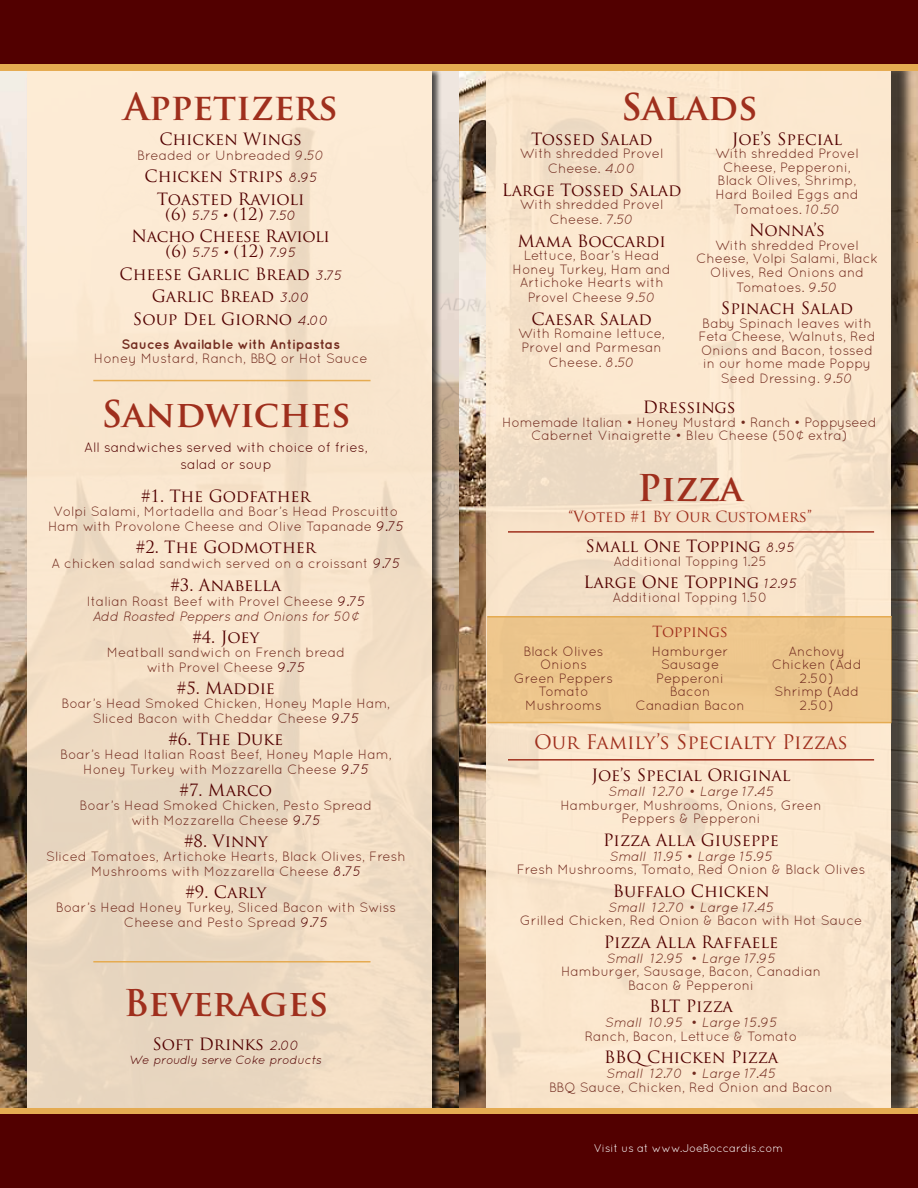
<style>
.page{position:relative;width:918px;height:1188px;background:#fff}
.page>*{position:absolute;margin:0;border:0;box-sizing:border-box;transform-origin:0 0}
.t1{font:700 36.3px "Trajan Pro";color:#9f2f1d}
.t2{font:700 36px "Trajan Pro";color:#9f2f1d}
.t3{font:19.5px "Trajan Pro";color:#9f2f1d}
.t4{font:16.5px/22.5px "Trajan Pro";color:#520000;text-align:center}
.t5{font:16.5px "Trajan Pro";letter-spacing:-.02em;color:#520000}
.t6{font:15px "Trajan Pro";letter-spacing:-.01em;color:#9f2f1d}
.t7{font:13.65px/16.5px "Quicksand";color:#520000;text-align:center}
.t8{font:13.5px/13.5px "Quicksand";color:#722b1f;text-align:center}
.t9{font:italic 13.5px "Quicksand";letter-spacing:-.015em;color:#520000}
.t10{font:700 13.5px "Quicksand";color:#722b1f}
.t11{font:italic 12px "Quicksand";color:#520000}
.t12{font:11.25px "Quicksand";color:#fff}
.s1{font-style:italic}
.s2{font-family:"Quicksand";font-style:italic;font-size:13.5px}
.s3{font-family:"Trajan Pro";font-style:normal;font-size:16.5px}
.s4{font-style:italic;font-size:13.65px;color:#520000}
</style>
<div class="page">
<img style="left:0;top:71px;width:918px;height:1037px">
<div style="left:493px;top:60px;width:421px;height:1059px;background:#000;opacity:.75"></div>
<div style="left:486px;top:68px;width:405px;height:1043px;background:#ffecd4"></div>
<img style="left:442px;top:123px;width:59px;height:807px">
<div style="left:26px;top:67px;width:416px;height:1051px;background:#000;opacity:.75"></div>
<div style="left:27px;top:68px;width:405px;height:1040px;background:linear-gradient(to right,#f3e0c9,#f6e3cb)"></div>
<div style="left:487px;top:616px;width:404px;height:106px;background:#edc68c"></div>
<div style="left:0;top:0;width:918px;height:65px;background:#520000"></div>
<div style="left:0;top:1108px;width:918px;height:6px;background:#e5ab51"></div>
<div style="left:0;top:65px;width:918px;height:6px;background:#e5ab51"></div>
<div style="left:0;top:1114px;width:918px;height:74px;background:#520000"></div>
<hr style="left:508px;top:759px;width:366px;height:2px;background:#9f2f1d">
<hr style="left:508px;top:531px;width:366px;height:2px;background:#9f2f1d">
<hr style="left:487px;top:722px;width:404px;height:1px;background:#e5ab51">
<hr style="left:487px;top:616px;width:404px;height:2px;background:#e5ab51">
<hr style="left:93px;top:961px;width:278px;height:2px;background:#e5ab51">
<hr style="left:93px;top:380px;width:278px;height:1px;background:#e5ab51">
<h1 class="t1" style="left:124px;top:85px;width:216px">Appetizers</h1>
<p class="t4" style="left:159px;top:128px;width:144px">Chicken Wings</p>
<p class="t8" style="left:137px;top:148px;width:189px">Breaded or Unbreaded <span class="s1">9.50</span></p>
<p class="t4" style="left:144px;top:165px;width:174px">Chicken Strips <span class="s2">8.95<br></span>Toasted Ravioli</p>
<p class="t9" style="left:165px;top:207px;width:133px"><span class="s3">(6)</span> 5.75 • <span class="s3">(12)</span> 7.50</p>
<p class="t5" style="left:132px;top:226px;width:200px">Nacho Cheese Ravioli</p>
<p class="t9" style="left:166px;top:245px;width:132px"><span class="s3">(6)</span> 5.75 • <span class="s3">(12)</span> 7.95</p>
<p class="t4" style="left:119px;top:263px;width:224px">Cheese Garlic Bread <span class="s2">3.75<br></span>Garlic Bread <span class="s2">3.00<br></span>Soup Del Giorno <span class="s2">4.00</span></p>
<p class="t10" style="left:121px;top:336px;width:220px">Sauces Available with Antipastas</p>
<p class="t8" style="left:94px;top:351px;width:275px">Honey Mustard, Ranch, BBQ or Hot Sauce</p>
<h2 class="t2" style="left:101px;top:391px;width:251px">Sandwiches</h2>
<p class="t7" style="left:84px;top:439px;width:285px">All sandwiches served with choice of fries, salad or soup</p>
<p class="t5" style="left:141px;top:486px;width:171px">#1. The Godfather</p>
<p class="t8" style="left:48px;top:503px;width:357px;line-height:15px">Volpi Salami, Mortadella and Boar’s Head Proscuitto<br>Ham with Provolone Cheese and Olive Tapanade <span class="s4">9.75</span></p>
<p class="t4" style="left:136px;top:536px;width:181px">#2. The Godmother</p>
<p class="t8" style="left:52px;top:557px;width:350px">A chicken salad sandwich served on a croissant <span class="s4">9.75</span></p>
<p class="t4" style="left:171px;top:573px;width:112px">#3. Anabella</p>
<p class="t8" style="left:87px;top:593px;width:280px;line-height:15px">Italian Roast Beef with Provel Cheese <span class="s4">9.75<br></span><span class="s1">Add Roasted Peppers and Onions for 50¢</span></p>
<p class="t4" style="left:192px;top:626px;width:68px">#4. Joey</p>
<p class="t8" style="left:107px;top:644px;width:240px;line-height:15px">Meatball sandwich on French bread with Provel Cheese <span class="s4">9.75</span></p>
<p class="t4" style="left:177px;top:677px;width:99px">#5. Maddie</p>
<p class="t8" style="left:61px;top:695px;width:330px;line-height:15px">Boar’s Head Smoked Chicken, Honey Maple Ham,<br>Sliced Bacon with Cheddar Cheese <span class="s4">9.75</span></p>
<p class="t4" style="left:169px;top:728px;width:116px">#6. The Duke</p>
<p class="t8" style="left:60px;top:746px;width:333px;line-height:15px">Boar’s Head Italian Roast Beef, Honey Maple Ham,<br>Honey Turkey with Mozzarella Cheese <span class="s4">9.75</span></p>
<p class="t4" style="left:180px;top:779px;width:94px">#7. Marco</p>
<p class="t8" style="left:80px;top:797px;width:294px;line-height:15px">Boar’s Head Smoked Chicken, Pesto Spread with Mozzarella Cheese <span class="s4">9.75</span></p>
<p class="t4" style="left:184px;top:830px;width:85px">#8. Vinny</p>
<p class="t8" style="left:46px;top:848px;width:361px;line-height:15px">Sliced Tomatoes, Artichoke Hearts, Black Olives, Fresh<br>Mushrooms with Mozzarella Cheese <span class="s4">8.75</span></p>
<p class="t4" style="left:186px;top:881px;width:82px">#9. Carly</p>
<p class="t8" style="left:56px;top:899px;width:342px;line-height:15px">Boar’s Head Honey Turkey, Sliced Bacon with Swiss<br>Cheese and Pesto Spread <span class="s4">9.75</span></p>
<h2 class="t2" style="left:124px;top:981px;width:206px">Beverages</h2>
<p class="t4" style="left:152px;top:1033px;width:149px">Soft Drinks <span class="s2">2.00</span></p>
<p class="t11" style="left:130px;top:1053px;width:193px">We proudly serve Coke products</p>
<h2 class="t2" style="left:621px;top:85px;width:138px">Salads</h2>
<p class="t4" style="left:531px;top:128px;width:123px">Tossed Salad</p>
<p class="t8" style="left:520px;top:146px;width:145px;line-height:15px">With shredded Provel<br>Cheese. <span class="s1">4.00</span></p>
<p class="t4" style="left:502px;top:179px;width:181px">Large Tossed Salad</p>
<p class="t8" style="left:520px;top:197px;width:145px;line-height:15px">With shredded Provel<br>Cheese. <span class="s1">7.50</span></p>
<p class="t4" style="left:517px;top:230px;width:150px">Mama Boccardi</p>
<p class="t8" style="left:513px;top:249px;width:160px">Lettuce, Boar’s Head<br>Honey Turkey, Ham and<br>Artichoke Hearts with</p>
<p class="t8" style="left:528px;top:291px;width:130px">Provel Cheese <span class="s1">9.50</span></p>
<p class="t4" style="left:532px;top:308px;width:122px">Caesar Salad</p>
<p class="t8" style="left:518px;top:327px;width:148px;text-align:left">With Romaine lettuce,<br>Provel and Parmesan</p>
<p class="t8" style="left:549px;top:355px;width:88px">Cheese. <span class="s1">8.50</span></p>
<p class="t4" style="left:732px;top:128px;width:112px">Joe’s Special</p>
<p class="t8" style="left:715px;top:147px;width:145px">With shredded Provel<br>Cheese, Pepperoni,<br>Black Olives, Shrimp,<br>Hard Boiled Eggs and</p>
<p class="t8" style="left:734px;top:202px;width:108px">Tomatoes. <span class="s1">10.50</span></p>
<p class="t4" style="left:749px;top:219px;width:77px">Nonna’s</p>
<p class="t8" style="left:696px;top:238px;width:183px">With shredded Provel<br>Cheese, Volpi Salami, Black<br>Olives, Red Onions and</p>
<p class="t8" style="left:736px;top:280px;width:103px">Tomatoes. <span class="s1">9.50</span></p>
<p class="t4" style="left:721px;top:297px;width:134px">Spinach Salad</p>
<p class="t8" style="left:699px;top:316px;width:179px">Baby Spinach leaves with<br>Feta Cheese, Walnuts, Red<br>Onions and Bacon, tossed in our home made Poppy</p>
<p class="t8" style="left:721px;top:372px;width:134px">Seed Dressing. <span class="s1">9.50</span></p>
<p class="t4" style="left:643px;top:396px;width:94px">Dressings</p>
<p class="t8" style="left:502px;top:415px;width:376px">Homemade Italian • Honey Mustard • Ranch • Poppyseed<br>Cabernet Vinaigrette • Bleu Cheese (50¢ extra)</p>
<h2 class="t2" style="left:637px;top:466px;width:107px">Pizza</h2>
<p class="t6" style="left:568px;top:507px;width:245px">“Voted #1 By Our Customers”</p>
<p class="t4" style="left:586px;top:535px;width:211px">Small One Topping <span class="s2">8.95</span></p>
<p class="t8" style="left:613px;top:554px;width:155px">Additional Topping 1.25</p>
<p class="t4" style="left:583px;top:571px;width:215px">Large One Topping <span class="s2">12.95</span></p>
<p class="t8" style="left:613px;top:590px;width:157px">Additional Topping 1.50</p>
<p class="t6" style="left:652px;top:622px;width:77px">Toppings</p>
<p class="t8" style="left:514px;top:644px;width:101px">Black Olives<br>Onions<br>Green Peppers<br>Tomato<br>Mushrooms</p>
<p class="t8" style="left:636px;top:644px;width:111px">Hamburger<br>Sausage<br>Pepperoni<br>Bacon<br>Canadian Bacon</p>
<p class="t8" style="left:772px;top:644px;width:91px">Anchovy<br>Chicken (Add<br>2.50)<br>Shrimp (Add<br>2.50)</p>
<h3 class="t3" style="left:534px;top:730px;width:315px">Our Family’s Specialty Pizzas</h3>
<p class="t4" style="left:591px;top:764px;width:201px">Joe’s Special Original</p>
<p class="t8" style="left:560px;top:785px;width:263px"><span class="s1">Small 12.70</span> • <span class="s1">Large 17.45<br></span>Hamburger, Mushrooms, Onions, Green<br>Peppers &amp; Pepperoni</p>
<p class="t4" style="left:603px;top:828px;width:177px">Pizza Alla Giuseppe</p>
<p class="t8" style="left:517px;top:849px;width:350px"><span class="s1">Small 11.95</span> • <span class="s1">Large 15.95<br></span>Fresh Mushrooms, Tomato, Red Onion &amp; Black Olives</p>
<p class="t4" style="left:613px;top:879px;width:158px">Buffalo Chicken</p>
<p class="t8" style="left:520px;top:900px;width:344px"><span class="s1">Small 12.70</span> • <span class="s1">Large 17.45<br></span>Grilled Chicken, Red Onion &amp; Bacon with Hot Sauce</p>
<p class="t4" style="left:604px;top:930px;width:176px">Pizza Alla Raffaele</p>
<p class="t8" style="left:561px;top:951px;width:262px"><span class="s1">Small 12.95</span> • <span class="s1">Large 17.95<br></span>Hamburger, Sausage, Bacon, Canadian<br>Bacon &amp; Pepperoni</p>
<p class="t4" style="left:649px;top:995px;width:85px">BLT Pizza</p>
<p class="t8" style="left:585px;top:1016px;width:214px"><span class="s1">Small 10.95</span> • <span class="s1">Large 15.95<br></span>Ranch, Bacon, Lettuce &amp; Tomato</p>
<p class="t4" style="left:604px;top:1046px;width:175px">BBQChicken Pizza</p>
<p class="t8" style="left:549px;top:1067px;width:285px"><span class="s1">Small 12.70</span> • <span class="s1">Large 17.45<br></span>BBQ Sauce, Chicken, Red Onion and Bacon</p>
<p class="t12" style="left:594px;top:1142px;width:191px">Visit us at www.JoeBoccardis.com</p>
</div>
